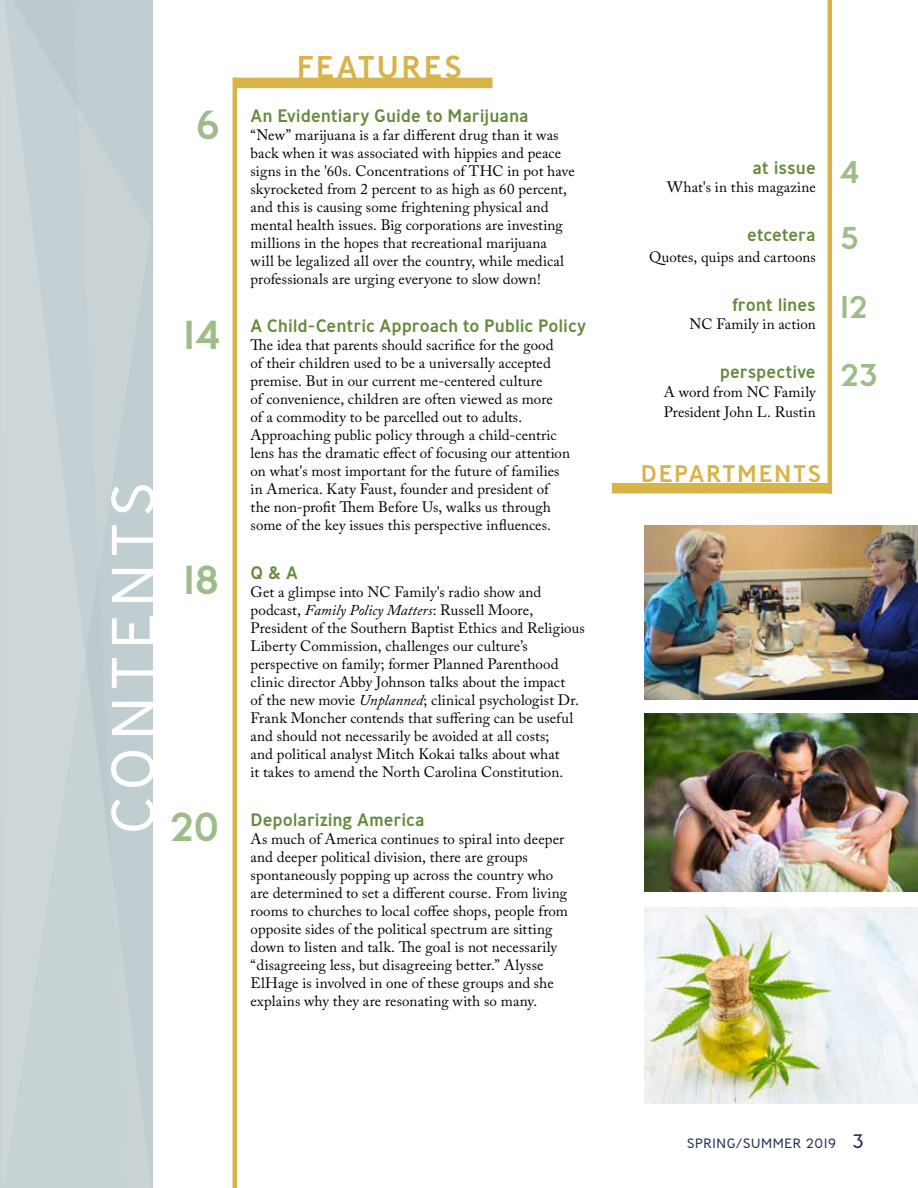
<style>
.page{position:relative;width:918px;height:1188px;background:#fff}
.page>*{position:absolute;margin:0;border:0;box-sizing:border-box;transform-origin:0 0}
.t1{font:300 60.9px "Ministry";letter-spacing:.13em;color:#fff}
.t2{font:500 40.5px "Ministry";color:#9ebc89}
.t3{font:500 31.5px "Ministry";letter-spacing:.08em;color:#d8b348}
.t4{font:500 31.5px/65.7px "Ministry";color:#9ebc89}
.t5{font:500 24px "Ministry";letter-spacing:.08em;color:#d8b348}
.t6{font:500 18px "Ministry";letter-spacing:-.005em;color:#648a3b}
.t7{font:15px/18px "Adobe Caslon Pro";letter-spacing:.005em;color:#000}
.t8{font:300 13.5px "Ministry";letter-spacing:.05em;color:#1f2957}
.s1{font-style:italic}
.s2{font-size:19.5px}
</style>
<div class="page">
<div style="left:0;top:0;width:72px;height:1188px;background:#cdd6d9"></div>
<div style="left:72px;top:0;width:81px;height:1188px;background:#c5d0d4"></div>
<img style="left:644px;top:713px;width:274px;height:179px">
<img style="left:644px;top:525px;width:274px;height:175px">
<img style="left:644px;top:907px;width:274px;height:196px">
<div style="left:233px;top:78px;width:259px;height:10px;background:#d8b348"></div>
<hr style="left:233px;top:78px;width:4px;height:1110px;background:#d8b348">
<div style="left:612px;top:483px;width:220px;height:11px;background:#d8b348"></div>
<hr style="left:828px;top:0;width:4px;height:494px;background:#d8b348">
<h2 class="t2" style="left:196px;top:99px;width:26px">6</h2>
<h2 class="t2" style="left:184px;top:309px;width:38px">14</h2>
<h1 class="t1" style="left:95px;top:834px;width:354px;rotate:-90deg">contents</h1>
<h2 class="t2" style="left:183px;top:554px;width:38px">18</h2>
<h2 class="t2" style="left:170px;top:801px;width:52px">20</h2>
<h3 class="t3" style="left:297px;top:47px;width:167px">FEATURES</h3>
<p class="t6" style="left:251px;top:104px;width:280px">An Evidentiary Guide to Marijuana</p>
<p class="t7" style="left:251px;top:126px;width:326px">“New” marijuana is a far different drug than it was back when it was associated with hippies and peace signs in the '60s. Concentrations of THC in pot have skyrocketed from 2 percent to as high as 60 percent, and this is causing some frightening physical and mental health issues. Big corporations are investing millions in the hopes that recreational marijuana<br>will be legalized all over the country, while medical professionals are urging everyone to slow down!</p>
<p class="t6" style="left:251px;top:315px;width:337px">A Child-Centric Approach to Public Policy</p>
<p class="t7" style="left:251px;top:336px;width:321px">The idea that parents should sacrifice for the good<br>of their children used to be a universally accepted premise. But in our current me-centered culture<br>of convenience, children are often viewed as more<br>of a commodity to be parcelled out to adults.<br>Approaching public policy through a child-centric lens has the dramatic effect of focusing our attention on what's most important for the future of families in America. Katy Faust, founder and president of the non-profit Them Before Us, walks us through some of the key issues this perspective influences.</p>
<p class="t6" style="left:251px;top:561px;width:49px">Q &amp; A</p>
<p class="t7" style="left:251px;top:583px;width:336px">Get a glimpse into NC Family's radio show and podcast, <span class="s1">Family Policy Matters</span>: Russell Moore, President of the Southern Baptist Ethics and Religious Liberty Commission, challenges our culture’s perspective on family; former Planned Parenthood clinic director Abby Johnson talks about the impact<br>of the new movie <span class="s1">Unplanned</span>; clinical psychologist Dr.<br>Frank Moncher contends that suffering can be useful and should not necessarily be avoided at all costs;<br>and political analyst Mitch Kokai talks about what<br>it takes to amend the North Carolina Constitution.</p>
<p class="t6" style="left:251px;top:808px;width:176px">Depolarizing America</p>
<p class="t7" style="left:251px;top:829px;width:319px">As much of America continues to spiral into deeper and deeper political division, there are groups spontaneously popping up across the country who are determined to set a different course. From living rooms to churches to local coffee shops, people from opposite sides of the political spectrum are sitting down to listen and talk. The goal is not necessarily “disagreeing less, but disagreeing better.” Alysse ElHage is involved in one of these groups and she explains why they are resonating with so many.</p>
<p class="t6" style="left:753px;top:156px;width:65px">at issue</p>
<p class="t7" style="left:667px;top:178px;width:150px">What's in this magazine</p>
<p class="t6" style="left:747px;top:223px;width:70px">etcetera</p>
<p class="t7" style="left:649px;top:248px;width:168px">Quotes, quips and cartoons</p>
<p class="t6" style="left:732px;top:293px;width:85px">front lines</p>
<p class="t7" style="left:690px;top:315px;width:128px">NC Family in action</p>
<p class="t6" style="left:720px;top:360px;width:98px">perspective</p>
<p class="t7" style="left:664px;top:382px;width:154px;line-height:19.5px">A word from NC Family<br>President John L. Rustin</p>
<h3 class="t5" style="left:641px;top:459px;width:182px">DEPARTMENTS</h3>
<h3 class="t4" style="left:840px;top:139px;width:21px">4<br>5</h3>
<h3 class="t4" style="left:840px;top:272px;width:39px;line-height:68.7px">12<br>23</h3>
<p class="t8" style="left:687px;top:1134px;width:178px">SPRING/SUMMER 2019 <span class="s2">3</span></p>
</div>
